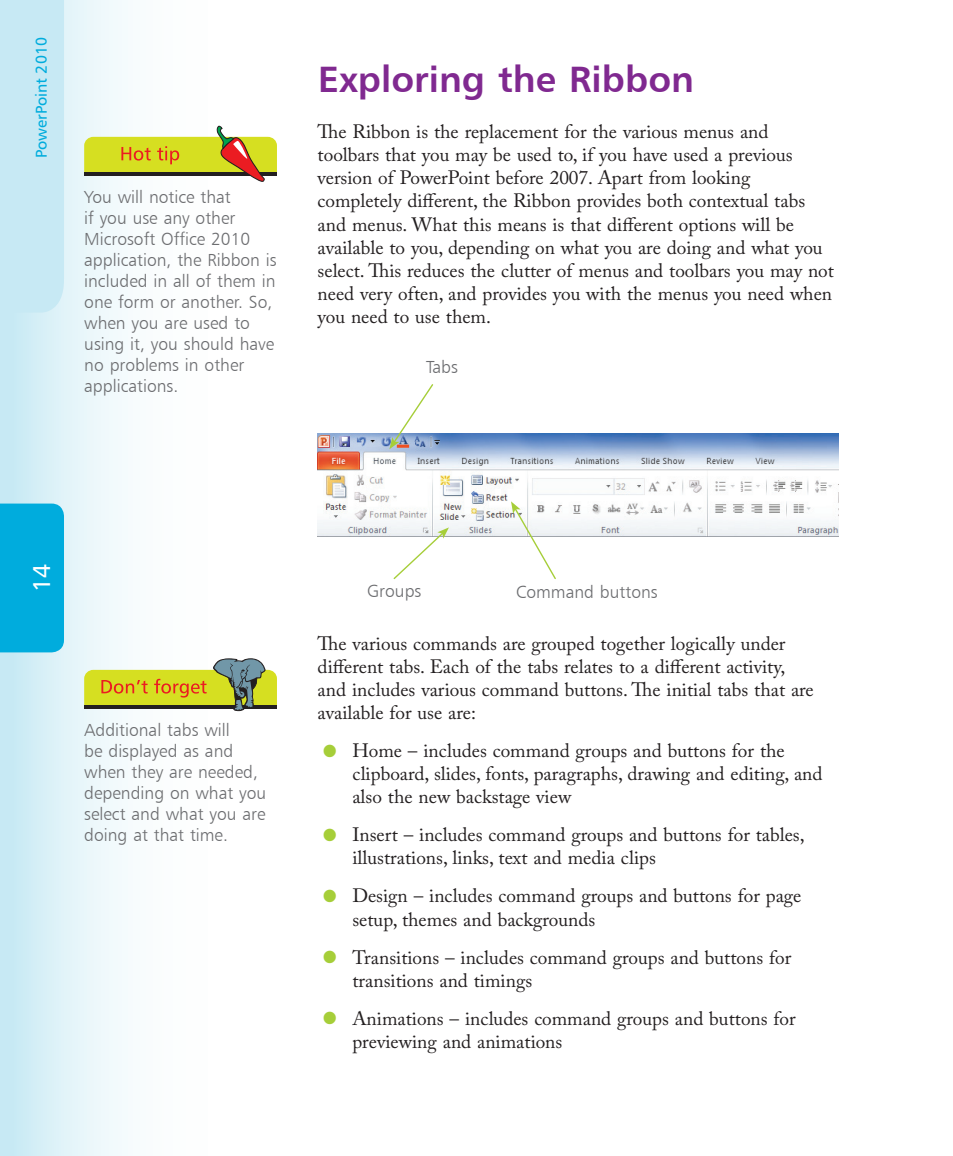
<style>
.page{position:relative;width:953px;height:1156px;background:#fff}
.page>*{position:absolute;margin:0;border:0;box-sizing:border-box;transform-origin:0 0}
.Heading{font:36.75px "Humanist 777 BT Bold B";color:#802990}
.t1{font:24.5px "Humanist 777 BT Roman B";color:#fff}
.Body_text{font:19.25px/23.1px "Adobe Caslon Pro";color:#231f20}
.inline_list{font:19.25px/23.1px "Adobe Caslon Pro";color:#231f20}
.Icontext{font:17.5px/21px "Humanist 777 BT Light B";color:#6c6d70}
.t2{font:15.75px "Humanist 777 BT Roman B";color:#00acdd}
.s1{font-family:"Humanist 777 BT Roman B";font-size:42px;color:#a6ce39}
</style>
<div class="page">
<div style="left:0;top:0;width:288px;height:1156px;background:linear-gradient(to right,#d3eef6,#fff)"></div>
<div style="left:0;top:504px;width:64px;height:148px;background:#00acdd"></div>
<div style="left:0;top:0;width:64px;height:313px;background:#c7e9f4"></div>
<img style="left:317px;top:433px;width:521px;height:103px">
<svg style="left:84px;top:658px;width:193px;height:53px"></svg>
<svg style="left:84px;top:125px;width:193px;height:58px"></svg>
<svg style="left:389px;top:384px;width:45px;height:65px"></svg>
<svg style="left:392px;top:527px;width:57px;height:53px"></svg>
<svg style="left:511px;top:501px;width:46px;height:79px"></svg>
<p class="t2" style="left:31px;top:158px;width:122px;rotate:-90deg">PowerPoint 2010</p>
<p class="Icontext" style="left:84px;top:186px;width:194px">You will notice that<br>if you use any other<br>Microsoft Office 2010 application, the Ribbon is included in all of them in one form or another. So, when you are used to using it, you should have no problems in other applications.</p>
<p class="Heading" style="left:318px;top:56px;width:377px">Exploring the Ribbon</p>
<p class="Body_text" style="left:317px;top:120px;width:518px">The Ribbon is the replacement for the various menus and toolbars that you may be used to, if you have used a previous version of PowerPoint before 2007. Apart from looking completely different, the Ribbon provides both contextual tabs and menus. What this means is that different options will be available to you, depending on what you are doing and what you select. This reduces the clutter of menus and toolbars you may not need very often, and provides you with the menus you need when you need to use them.</p>
<p class="Icontext" style="left:426px;top:356px;width:33px">Tabs</p>
<p class="t1" style="left:26px;top:592px;width:30px;rotate:-90deg">14</p>
<p class="Icontext" style="left:84px;top:719px;width:183px">Additional tabs will<br>be displayed as and when they are needed, depending on what you select and what you are doing at that time.</p>
<p class="Icontext" style="left:367px;top:580px;width:56px">Groups</p>
<p class="Icontext" style="left:516px;top:581px;width:143px">Command buttons</p>
<p class="Body_text" style="left:317px;top:632px;width:497px">The various commands are grouped together logically under different tabs. Each of the tabs relates to a different activity, and includes various command buttons. The initial tabs that are available for use are:</p>
<p class="inline_list" style="left:352px;top:739px;width:471px;text-indent:-35px"><span class="s1">•</span> Home – includes command groups and buttons for the clipboard, slides, fonts, paragraphs, drawing and editing, and also the new backstage view</p>
<p class="inline_list" style="left:352px;top:823px;width:454px;text-indent:-35px"><span class="s1">•</span> Insert – includes command groups and buttons for tables, illustrations, links, text and media clips</p>
<p class="inline_list" style="left:352px;top:884px;width:450px;text-indent:-35px"><span class="s1">•</span> Design – includes command groups and buttons for page setup, themes and backgrounds</p>
<p class="inline_list" style="left:352px;top:945px;width:440px;text-indent:-35px"><span class="s1">•</span> Transitions – includes command groups and buttons for transitions and timings</p>
<p class="inline_list" style="left:352px;top:1006px;width:445px;text-indent:-35px"><span class="s1">•</span> Animations – includes command groups and buttons for previewing and animations</p>
</div>
